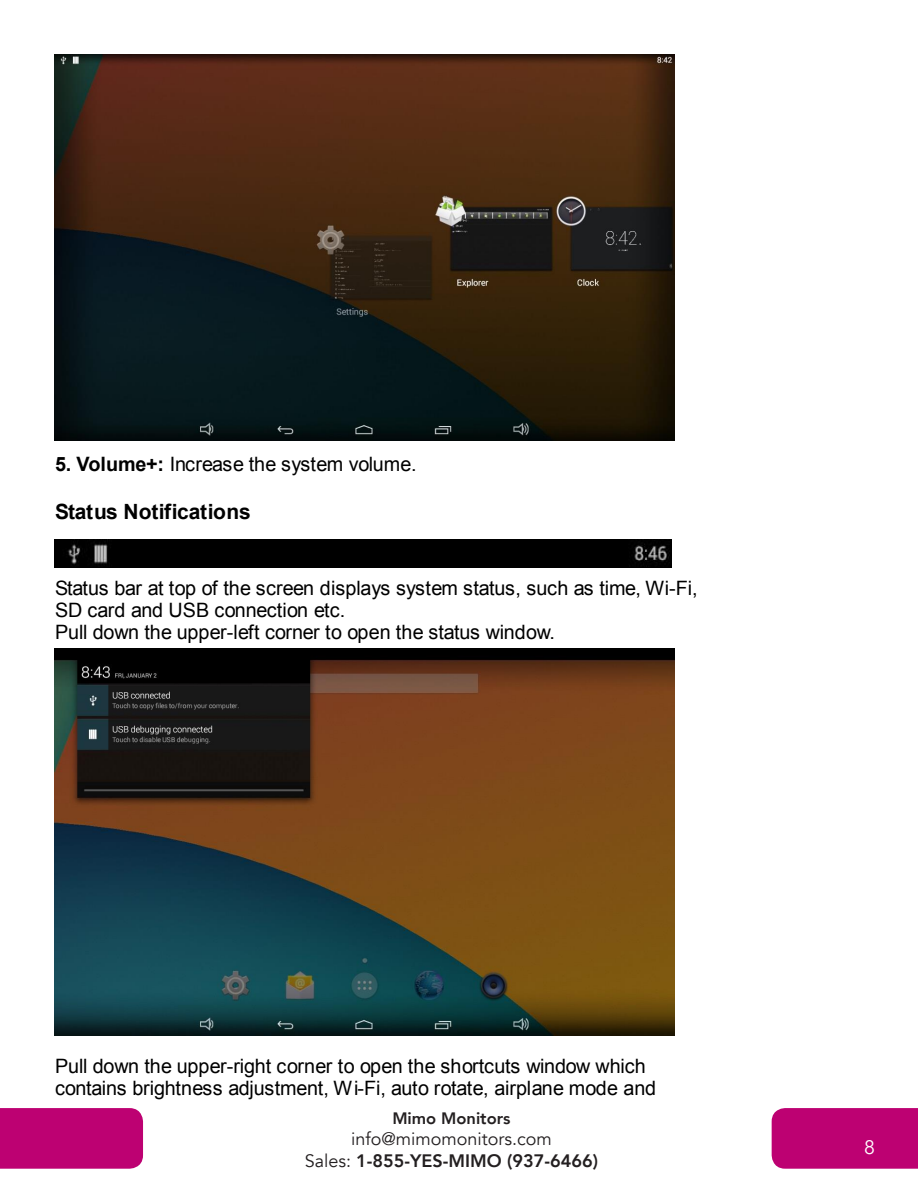
<style>
.page{position:relative;width:918px;height:1188px;background:#fff}
.page>*{position:absolute;margin:0;border:0;box-sizing:border-box;transform-origin:0 0}
.t1{font:700 21px "Arial";letter-spacing:-.015em;color:#000}
.t2{font:19.8px/22.2px "Arial";letter-spacing:-.01em;color:#000}
.Blue_Header{font:19.5px "Avenir";color:#fff}
.t3{font:18px/21.6px "Avenir";color:#231f20;text-align:center}
.t4{font:800 16.5px "Avenir";color:#231f20}
.s1{font-weight:700}
.s2{font-weight:800}
</style>
<div class="page">
<div style="left:772px;top:1108px;width:146px;height:61px;background:#bd0172"></div>
<div style="left:0;top:1108px;width:143px;height:61px;background:#bd0172"></div>
<img style="left:55px;top:54px;width:619px;height:387px">
<div style="left:55px;top:539px;width:617px;height:29px;background:#000"></div>
<img style="left:55px;top:649px;width:619px;height:387px">
<p class="t2" style="left:55px;top:453px;width:363px"><span class="s1">5. Volume+:</span> Increase the system volume.</p>
<p class="t1" style="left:55px;top:498px;width:197px">Status Notifications</p>
<p class="t2" style="left:55px;top:577px;width:644px">Status bar at top of the screen displays system status, such as time, Wi-Fi,<br>SD card and USB connection etc.<br>Pull down the upper-left corner to open the status window.</p>
<p class="t2" style="left:55px;top:1055px;width:603px">Pull down the upper-right corner to open the shortcuts window which contains brightness adjustment, Wi-Fi, auto rotate, airplane mode and</p>
<p class="t4" style="left:392px;top:1105px;width:120px">Mimo Monitors</p>
<p class="t3" style="left:305px;top:1129px;width:295px">info@mimomonitors.com<br>Sales: <span class="s2">1-855-YES-MIMO (937-6466)</span></p>
<p class="Blue_Header" style="left:864px;top:1135px;width:12px">8</p>
</div>
